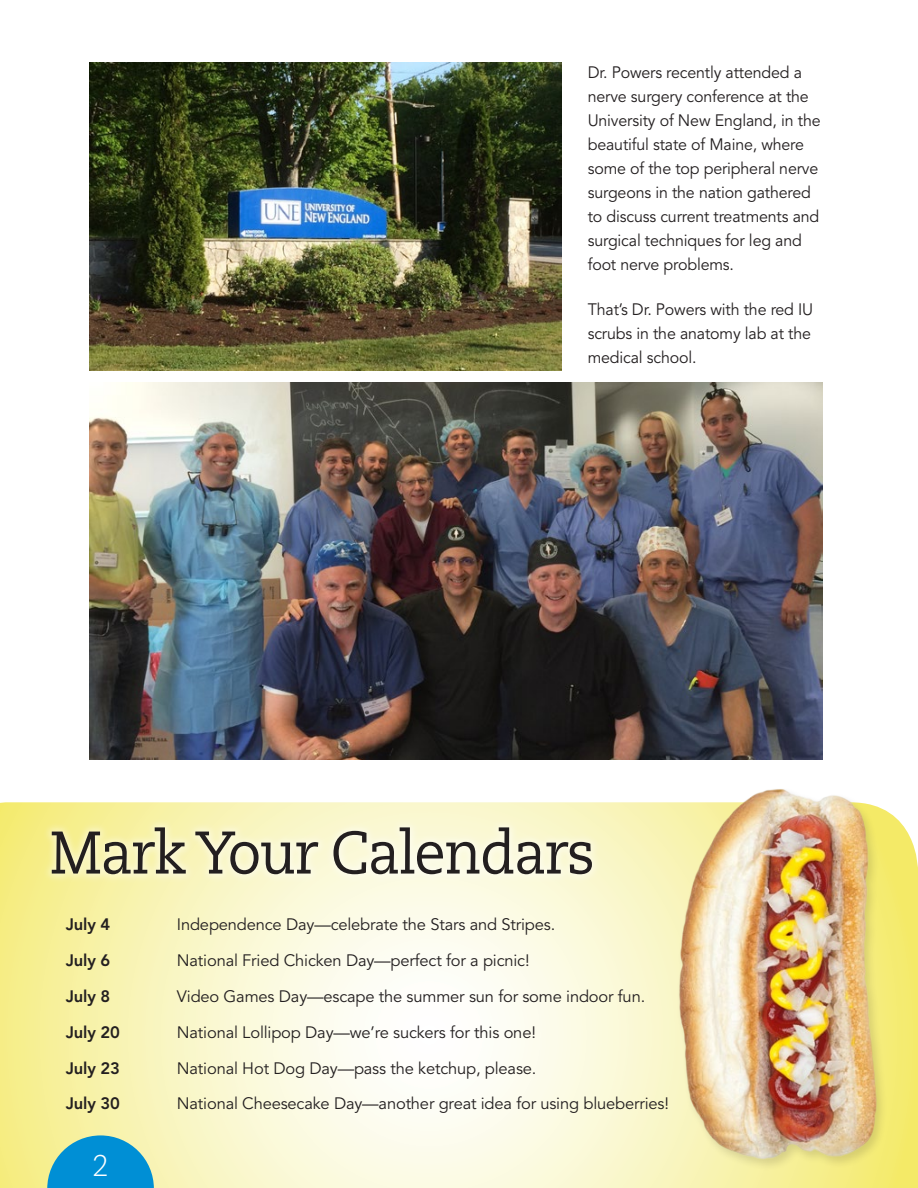
<style>
.page{position:relative;width:918px;height:1188px;background:#fff}
.page>*{position:absolute;margin:0;border:0;box-sizing:border-box;transform-origin:0 0}
.t1{font:60px "Caecilia LT Std";letter-spacing:-.03em;color:#231f20;scale:.94 1}
.t2{font:300 30px "Caecilia LT Std";color:#fff}
.t3{font:16.5px/24px "Avenir LT Std";letter-spacing:-.01em;color:#231f20}
.t4{font:800 16.5px "Avenir LT Std";letter-spacing:-.01em;color:#231f20}
</style>
<div class="page">
<svg style="left:0;top:802px;width:918px;height:386px"></svg>
<svg style="left:47px;top:1135px;width:107px;height:53px;background:#38a5ca"></svg>
<div style="left:42px;top:818px;width:560px;height:66px;background:#fff;opacity:.55"></div>
<div style="left:676px;top:787px;width:212px;height:384px;background:#231f20;opacity:.15"></div>
<img style="left:676px;top:753px;width:205px;height:435px">
<img style="left:90px;top:383px;width:732px;height:376px">
<img style="left:90px;top:62px;width:471px;height:308px">
<p class="t3" style="left:588px;top:61px;width:234px">Dr. Powers recently attended a nerve surgery conference at the<br>University of New England, in the beautiful state of Maine, where some of the top peripheral nerve surgeons in the nation gathered to discuss current treatments and surgical techniques for leg and foot nerve problems.</p>
<p class="t3" style="left:588px;top:297px;width:227px">That’s Dr. Powers with the red IU scrubs in the anatomy lab at the medical school.</p>
<h1 class="t1" style="left:50px;top:818px;width:581px">Mark Your Calendars</h1>
<p class="t4" style="left:66px;top:915px;width:46px">July 4</p>
<p class="t3" style="left:177px;top:913px;width:380px">Independence Day—celebrate the Stars and Stripes.</p>
<p class="t4" style="left:66px;top:951px;width:46px">July 6</p>
<p class="t3" style="left:177px;top:949px;width:354px">National Fried Chicken Day—perfect for a picnic!</p>
<p class="t4" style="left:66px;top:986px;width:46px">July 8</p>
<p class="t3" style="left:177px;top:985px;width:470px">Video Games Day—escape the summer sun for some indoor fun.</p>
<p class="t4" style="left:66px;top:1022px;width:56px">July 20</p>
<p class="t3" style="left:177px;top:1021px;width:361px">National Lollipop Day—we’re suckers for this one!</p>
<p class="t4" style="left:66px;top:1058px;width:56px">July 23</p>
<p class="t3" style="left:177px;top:1056px;width:361px">National Hot Dog Day—pass the ketchup, please.</p>
<p class="t4" style="left:66px;top:1094px;width:56px">July 30</p>
<p class="t3" style="left:177px;top:1092px;width:494px">National Cheesecake Day—another great idea for using blueberries!</p>
<h2 class="t2" style="left:92px;top:1149px;width:18px">2</h2>
</div>
